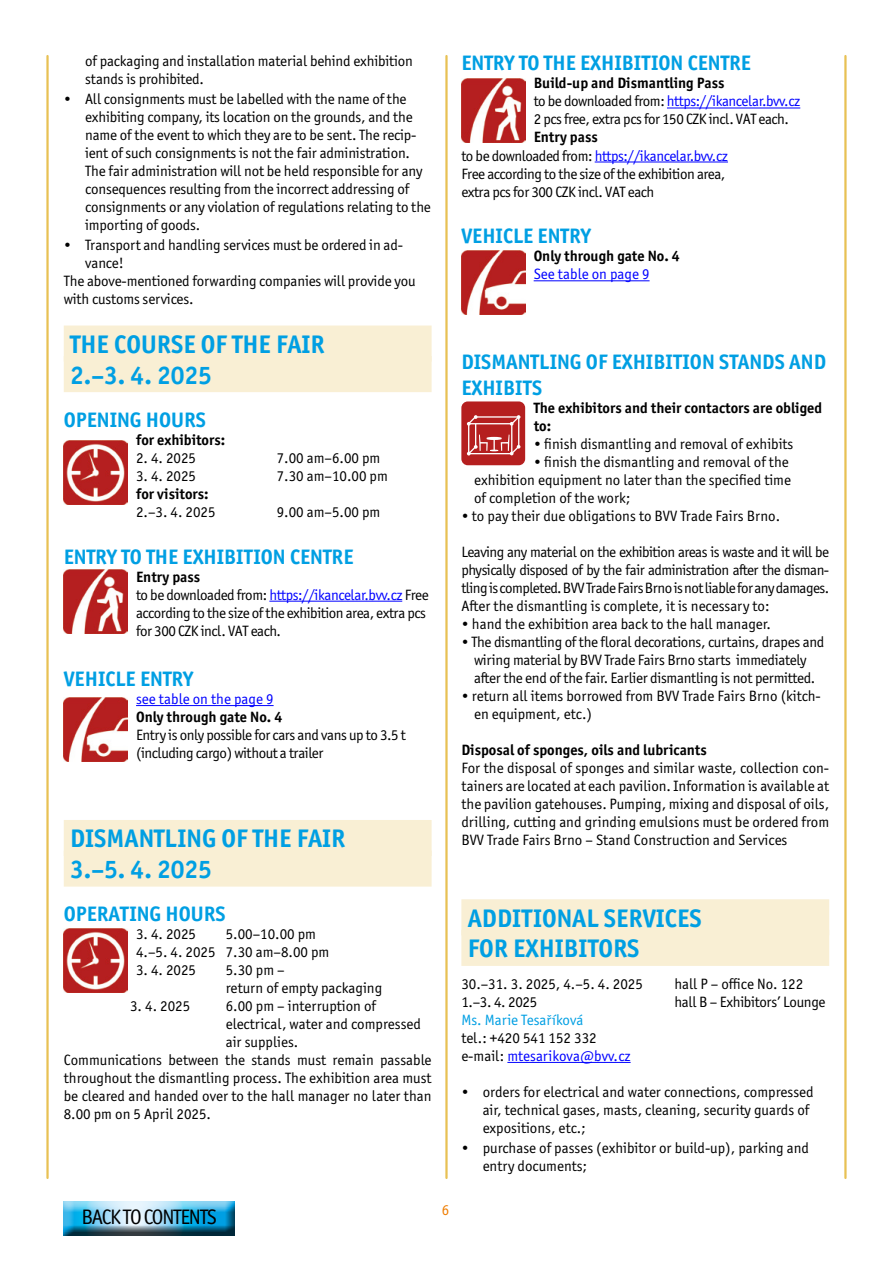
<style>
.page{position:relative;width:893px;height:1263px;background:#fff}
.page>*{position:absolute;margin:0;border:0;box-sizing:border-box;transform-origin:0 0}
.t1{font:700 25.5px/30.6px "Officina Sans ITC Pro";color:#009fe3}
.t2{font:700 21px/25.2px "Officina Sans ITC Pro";color:#009fe3}
.t3{font:21px "Officina Sans ITC Pro";letter-spacing:-.06em;color:#000}
.t4{font:15px/18px "Officina Sans ITC Pro";letter-spacing:-.01em;color:#000}
.t5{font:15px/18px "Officina Sans ITC Pro";letter-spacing:-.03em;color:#000}
.t6{font:700 15px/18px "Officina Sans ITC Pro";color:#000}
.t7{font:15px "Officina Sans ITC Pro";color:#00f}
.t8{font:15px "Officina Sans ITC Pro";color:#009fe3}
.t9{font:15px "Officina Sans ITC Pro";color:#ef7d00}
.s1{font-weight:700}
.s2{color:#00f}
</style>
<div class="page">
<hr style="left:445px;top:56px;width:3px;height:1122px;background:#e8c154">
<hr style="left:46px;top:56px;width:3px;height:1122px;background:#e8c154">
<hr style="left:844px;top:56px;width:3px;height:1122px;background:#e8c154">
<div style="left:64px;top:325px;width:368px;height:36px;background:#f9efd4"></div>
<div style="left:64px;top:356px;width:368px;height:36px;background:#f9efd4"></div>
<hr style="left:269px;top:601px;width:133px;height:1px;background:#00f">
<hr style="left:136px;top:705px;width:138px;height:1px;background:#00f">
<div style="left:64px;top:820px;width:368px;height:36px;background:#f9efd4"></div>
<div style="left:64px;top:850px;width:368px;height:36px;background:#f9efd4"></div>
<img style="left:64px;top:440px;width:64px;height:64px">
<img style="left:64px;top:570px;width:64px;height:63px">
<img style="left:64px;top:698px;width:64px;height:64px">
<img style="left:64px;top:929px;width:64px;height:64px">
<hr style="left:667px;top:108px;width:133px;height:1px;background:#00f">
<hr style="left:595px;top:162px;width:133px;height:1px;background:#00f">
<hr style="left:534px;top:280px;width:116px;height:1px;background:#00f">
<div style="left:461px;top:899px;width:368px;height:36px;background:#f9efd4"></div>
<div style="left:461px;top:930px;width:368px;height:36px;background:#f9efd4"></div>
<hr style="left:507px;top:1062px;width:124px;height:1px;background:#00f">
<img style="left:461px;top:78px;width:64px;height:64px">
<img style="left:461px;top:251px;width:64px;height:64px">
<svg style="left:461px;top:401px;width:64px;height:64px"></svg>
<div style="left:57px;top:1194px;width:189px;height:44px;background:#000;opacity:.75"></div>
<p class="t4" style="left:85px;top:52px;width:329px">of packaging and installation material behind exhibition stands is prohibited.</p>
<p class="t4" style="left:85px;top:90px;width:347px;text-indent:-21px">• All consignments must be labelled with the name of the exhibiting company, its location on the grounds, and the name of the event to which they are to be sent. The recip&shy;ient of such consignments is not the fair administration.<br>The fair administration will not be held responsible for any consequences resulting from the incorrect addressing of consignments or any violation of regulations relating to the importing of goods.</p>
<p class="t4" style="left:64px;top:236px;width:341px">• Transport and handling services must be ordered in ad-</p>
<p class="t4" style="left:85px;top:254px;width:40px">vance!</p>
<p class="t4" style="left:64px;top:272px;width:353px">The above-mentioned forwarding companies will provide you</p>
<p class="t4" style="left:64px;top:290px;width:131px">with customs services.</p>
<h1 class="t1" style="left:70px;top:329px;width:256px">THE COURSE OF THE FAIR<br>2.–3. 4. 2025</h1>
<h2 class="t2" style="left:64px;top:407px;width:144px">OPENING HOURS</h2>
<p class="t6" style="left:136px;top:431px;width:91px">for exhibitors:</p>
<p class="t4" style="left:136px;top:449px;width:62px">2. 4. 2025</p>
<p class="t4" style="left:277px;top:449px;width:105px">7.00 am–6.00 pm</p>
<p class="t4" style="left:136px;top:467px;width:62px">3. 4. 2025</p>
<p class="t4" style="left:277px;top:467px;width:113px">7.30 am–10.00 pm</p>
<p class="t6" style="left:136px;top:485px;width:74px">for visitors:</p>
<p class="t4" style="left:136px;top:503px;width:81px">2.–3. 4. 2025</p>
<p class="t4" style="left:277px;top:503px;width:105px">9.00 am–5.00 pm</p>
<h2 class="t2" style="left:64px;top:544px;width:291px">ENTRY TO THE EXHIBITION CENTRE</h2>
<p class="t5" style="left:136px;top:567px;width:294px"><span class="s1">Entry pass<br></span>to be downloaded from: <span class="s2">https://ikancelar.bvv.cz</span> Free according to the size of the exhibition area, extra pcs for 300 CZK incl. VAT each.</p>
<h2 class="t2" style="left:64px;top:666px;width:131px">VEHICLE ENTRY</h2>
<p class="t7" style="left:136px;top:690px;width:139px">see table on the page 9</p>
<p class="t6" style="left:136px;top:708px;width:148px">Only through gate No. 4</p>
<p class="t5" style="left:136px;top:726px;width:271px">Entry is only possible for cars and vans up to 3.5 t (including cargo) without a trailer</p>
<h1 class="t1" style="left:70px;top:823px;width:277px">DISMANTLING OF THE FAIR<br>3.–5. 4. 2025</h1>
<h2 class="t2" style="left:64px;top:901px;width:163px">OPERATING HOURS</h2>
<p class="t4" style="left:136px;top:925px;width:62px">3. 4. 2025</p>
<p class="t4" style="left:136px;top:925px;width:195px;text-indent:90px">5.00–10.00 pm<br>4.–5. 4. 2025 7.30 am–8.00 pm</p>
<p class="t4" style="left:136px;top:961px;width:62px">3. 4. 2025</p>
<p class="t4" style="left:226px;top:961px;width:158px">5.30 pm –<br>return of empty packaging</p>
<p class="t4" style="left:130px;top:997px;width:62px">3. 4. 2025</p>
<p class="t4" style="left:226px;top:997px;width:152px">6.00 pm – interruption of</p>
<p class="t4" style="left:226px;top:1015px;width:197px">electrical, water and compressed</p>
<p class="t4" style="left:226px;top:1033px;width:74px">air supplies.</p>
<p class="t4" style="left:64px;top:1051px;width:369px">Communications between the stands must remain passable</p>
<p class="t4" style="left:64px;top:1069px;width:369px">throughout the dismantling process. The exhibition area must</p>
<p class="t4" style="left:64px;top:1087px;width:369px">be cleared and handed over to the hall manager no later than</p>
<p class="t4" style="left:64px;top:1105px;width:149px">8.00 pm on 5 April 2025.</p>
<h2 class="t3" style="left:81px;top:1204px;width:137px">BACK TO CONTENTS</h2>
<p class="t9" style="left:442px;top:1201px;width:9px">6</p>
<h2 class="t2" style="left:461px;top:51px;width:291px">ENTRY TO THE EXHIBITION CENTRE</h2>
<p class="t5" style="left:534px;top:74px;width:268px"><span class="s1">Build-up and Dismantling Pass<br></span>to be downloaded from: <span class="s2">https://ikancelar.bvv.cz<br></span>2 pcs free, extra pcs for 150 CZK incl. VAT each.</p>
<p class="t5" style="left:461px;top:128px;width:268px;text-indent:72px"><span class="s1">Entry pass<br></span>to be downloaded from: <span class="s2">https://ikancelar.bvv.cz </span>Free according to the size of the exhibition area, extra pcs for 300 CZK incl. VAT each</p>
<h2 class="t2" style="left:461px;top:223px;width:131px">VEHICLE ENTRY</h2>
<p class="t6" style="left:534px;top:247px;width:148px">Only through gate No. 4</p>
<p class="t7" style="left:534px;top:265px;width:117px">See table on page 9</p>
<h2 class="t2" style="left:461px;top:349px;width:366px">DISMANTLING OF EXHIBITION STANDS AND<br>EXHIBITS</h2>
<p class="t6" style="left:534px;top:398px;width:290px">The exhibitors and their contactors are obliged to:</p>
<p class="t4" style="left:534px;top:434px;width:261px">• finish dismantling and removal of exhibits</p>
<p class="t4" style="left:474px;top:452px;width:318px;text-indent:60px">• finish the dismantling and removal of the exhibition equipment no later than the specified time of completion of the work;</p>
<p class="t4" style="left:461px;top:506px;width:320px">• to pay their due obligations to BVV Trade Fairs Brno.</p>
<p class="t4" style="left:461px;top:542px;width:369px;text-align:justify">Leaving any material on the exhibition areas is waste and it will be physically disposed of by the fair administration after the disman&shy;tling is completed. BVV Trade Fairs Brno is not liable for any damages.<br>After the dismantling is complete, it is necessary to:</p>
<p class="t4" style="left:461px;top:614px;width:311px">• hand the exhibition area back to the hall manager.</p>
<p class="t4" style="left:461px;top:632px;width:364px;text-align:center">• The dismantling of the floral decorations, curtains, drapes and wiring material by BVV Trade Fairs Brno starts immediately after the end of the fair. Earlier dismantling is not permitted.</p>
<p class="t4" style="left:474px;top:686px;width:348px;text-indent:-13px">• return all items borrowed from BVV Trade Fairs Brno (kitch&shy;en equipment, etc.)</p>
<p class="t6" style="left:461px;top:740px;width:247px">Disposal of sponges, oils and lubricants</p>
<p class="t4" style="left:461px;top:758px;width:369px;text-align:justify">For the disposal of sponges and similar waste, collection con&shy;tainers are located at each pavilion. Information is available at the pavilion gatehouses. Pumping, mixing and disposal of oils, drilling, cutting and grinding emulsions must be ordered from BVV Trade Fairs Brno – Stand Construction and Services</p>
<h1 class="t1" style="left:468px;top:902px;width:235px">ADDITIONAL SERVICES<br>FOR EXHIBITORS</h1>
<p class="t4" style="left:461px;top:975px;width:183px">30.–31. 3. 2025, 4.–5. 4. 2025</p>
<p class="t4" style="left:674px;top:975px;width:130px">hall P – office No. 122</p>
<p class="t4" style="left:461px;top:993px;width:77px">1.–3. 4. 2025</p>
<p class="t4" style="left:674px;top:993px;width:153px">hall B – Exhibitors’ Lounge</p>
<p class="t8" style="left:461px;top:1011px;width:124px">Ms. Marie Tesaříková</p>
<p class="t4" style="left:461px;top:1029px;width:171px">tel.: +420 541 152 332 e-mail: <span class="s2">mtesarikova@bvv.cz</span></p>
<p class="t4" style="left:483px;top:1083px;width:333px;text-indent:-21px">• orders for electrical and water connections, compressed air, technical gases, masts, cleaning, security guards of expositions, etc.;</p>
<p class="t4" style="left:483px;top:1139px;width:328px;text-indent:-21px">• purchase of passes (exhibitor or build-up), parking and entry documents;</p>
</div>
